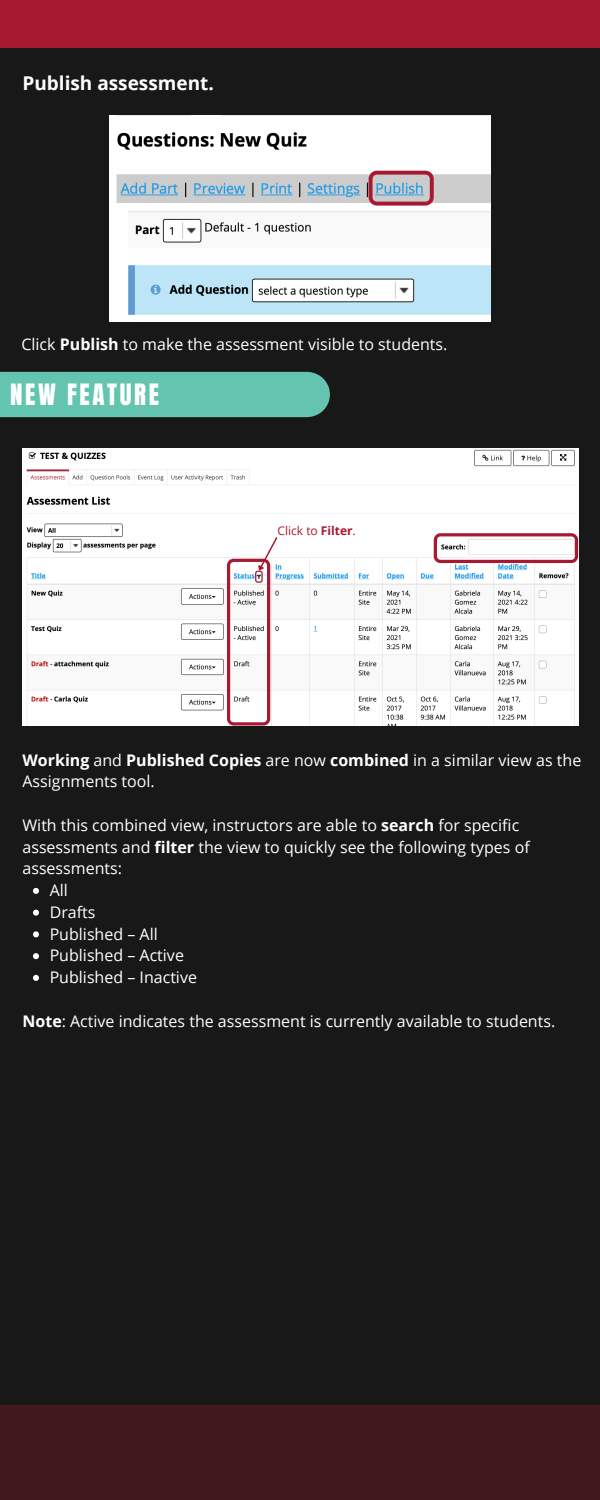
<style>
.page{position:relative;width:600px;height:1500px;background:#181818}
.page>*{position:absolute;margin:0;border:0;box-sizing:border-box;transform-origin:0 0}
.t1{font:25px "Anton";letter-spacing:.105em;color:#fff}
.t2{font:700 19px "Open Sans";color:#fff}
.t3{font:16px/21.8px "Open Sans";color:#fff}
.t4{font:12px "Open Sans";color:#a71930}
.s1{font-weight:700}
</style>
<div class="page">
<img style="left:109px;top:116px;width:382px;height:205px">
<div style="left:0;top:0;width:600px;height:48px;background:#a71930"></div>
<svg style="left:369px;top:171px;width:65px;height:35px;background:#b294a2"></svg>
<img style="left:22px;top:449px;width:556px;height:276px">
<div style="left:0;top:372px;width:330px;height:45px;background:#63c4af"></div>
<svg style="left:33px;top:888px;width:6px;height:6px"></svg>
<svg style="left:33px;top:910px;width:6px;height:6px"></svg>
<svg style="left:33px;top:931px;width:6px;height:6px"></svg>
<svg style="left:33px;top:953px;width:6px;height:6px"></svg>
<svg style="left:33px;top:975px;width:6px;height:6px"></svg>
<svg style="left:434px;top:533px;width:144px;height:30px;background:#e4c2c7"></svg>
<svg style="left:227px;top:536px;width:52px;height:190px;background:#e6cfd4"></svg>
<div style="left:0;top:1405px;width:600px;height:95px;background:#40181e"></div>
<p class="t2" style="left:22px;top:69px;width:193px">Publish assessment.</p>
<p class="t3" style="left:21px;top:332px;width:428px">Click <span class="s1">Publish</span> to make the assessment visible to students.</p>
<p class="t1" style="left:10px;top:376px;width:150px">NEW FEATURE</p>
<p class="t4" style="left:278px;top:522px;width:80px">Click to <span class="s1">Filter</span>.</p>
<p class="t3" style="left:22px;top:749px;width:560px"><span class="s1">Working</span> and <span class="s1">Published Copies</span> are now <span class="s1">combined</span> in a similar view as the<br>Assignments tool.</p>
<p class="t3" style="left:22px;top:814px;width:509px">With this combined view, instructors are able to <span class="s1">search</span> for specific assessments and <span class="s1">filter</span> the view to quickly see the following types of assessments:</p>
<p class="t3" style="left:50px;top:879px;width:20px">All</p>
<p class="t3" style="left:50px;top:901px;width:47px">Drafts</p>
<p class="t3" style="left:50px;top:923px;width:110px">Published – All</p>
<p class="t3" style="left:50px;top:944px;width:136px">Published – Active</p>
<p class="t3" style="left:50px;top:966px;width:149px">Published – Inactive</p>
<p class="t3" style="left:22px;top:1010px;width:534px"><span class="s1">Note</span>: Active indicates the assessment is currently available to students.</p>
</div>
